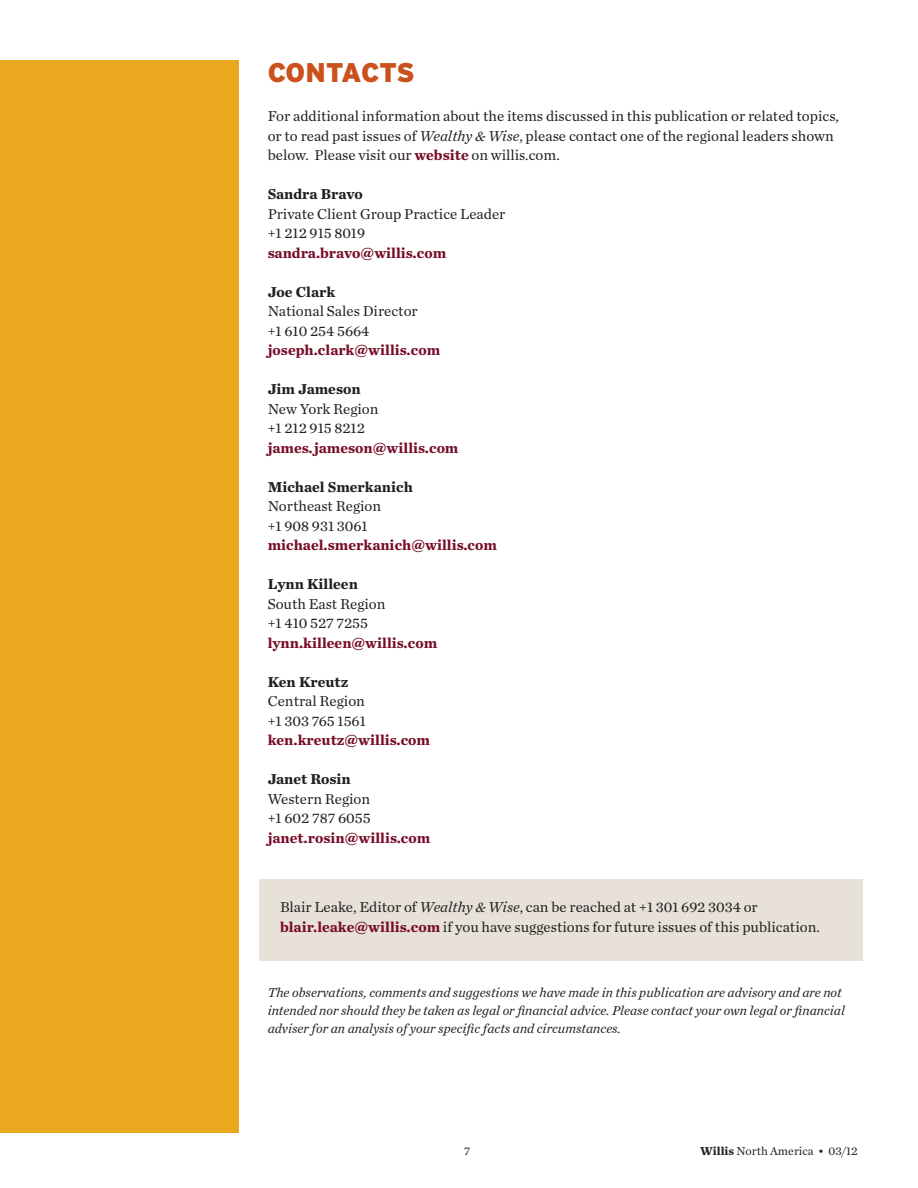
<style>
.page{position:relative;width:918px;height:1188px;background:#fff}
.page>*{position:absolute;margin:0;border:0;box-sizing:border-box;transform-origin:0 0}
.t1{font:900 27px "Interstate";letter-spacing:-.025em;color:#cb511c}
.t2{font:15px/19.5px "Chronicle Text G1";color:#231f20}
.t3{font:700 15px "Chronicle Text G1";color:#770e28}
.t4{font:700 15px "Chronicle Text G1";color:#231f20}
.t5{font:italic 13.5px/18px "Chronicle Text G1";color:#231f20}
.t6{font:12px "Chronicle Text G1";color:#231f20}
.s1{font-style:italic}
.s2{font-weight:700;color:#770e28}
.s3{font-weight:700}
</style>
<div class="page">
<div style="left:0;top:61px;width:239px;height:1072px;background:#eaa81f"></div>
<div style="left:259px;top:879px;width:603px;height:82px;background:#e7e1d8"></div>
<h1 class="t1" style="left:268px;top:57px;width:149px">CONTACTS</h1>
<p class="t2" style="left:268px;top:108px;width:573px">For additional information about the items discussed in this publication or related topics, or to read past issues of <span class="s1">Wealthy &amp; Wise</span>, please contact one of the regional leaders shown below. Please visit our <span class="s2">website</span> on willis.com.</p>
<p class="t4" style="left:268px;top:189px;width:97px">Sandra Bravo</p>
<p class="t2" style="left:268px;top:206px;width:239px">Private Client Group Practice Leader +1 212 915 8019</p>
<p class="t3" style="left:268px;top:248px;width:180px">sandra.bravo@willis.com</p>
<p class="t4" style="left:268px;top:287px;width:69px">Joe Clark</p>
<p class="t2" style="left:268px;top:303px;width:152px">National Sales Director +1 610 254 5664</p>
<p class="t3" style="left:268px;top:345px;width:174px">joseph.clark@willis.com</p>
<p class="t4" style="left:268px;top:384px;width:94px">Jim Jameson</p>
<p class="t2" style="left:268px;top:401px;width:112px">New York Region +1 212 915 8212</p>
<p class="t3" style="left:268px;top:443px;width:192px">james.jameson@willis.com</p>
<p class="t4" style="left:268px;top:482px;width:147px">Michael Smerkanich</p>
<p class="t2" style="left:268px;top:498px;width:115px">Northeast Region +1 908 931 3061</p>
<p class="t3" style="left:268px;top:540px;width:231px">michael.smerkanich@willis.com</p>
<p class="t4" style="left:268px;top:579px;width:92px">Lynn Killeen</p>
<p class="t2" style="left:268px;top:596px;width:119px">South East Region +1 410 527 7255</p>
<p class="t3" style="left:268px;top:638px;width:171px">lynn.killeen@willis.com</p>
<p class="t4" style="left:268px;top:677px;width:82px">Ken Kreutz</p>
<p class="t2" style="left:268px;top:693px;width:100px">Central Region +1 303 765 1561</p>
<p class="t3" style="left:268px;top:735px;width:164px">ken.kreutz@willis.com</p>
<p class="t4" style="left:268px;top:774px;width:85px">Janet Rosin</p>
<p class="t2" style="left:268px;top:791px;width:104px">Western Region +1 602 787 6055</p>
<p class="t3" style="left:268px;top:833px;width:164px">janet.rosin@willis.com</p>
<p class="t2" style="left:280px;top:899px;width:541px">Blair Leake, Editor of <span class="s1">Wealthy &amp; Wise</span>, can be reached at +1 301 692 3034 or <span class="s2">blair.leake@willis.com</span> if you have suggestions for future issues of this publication.</p>
<p class="t5" style="left:268px;top:985px;width:579px">The observations, comments and suggestions we have made in this publication are advisory and are not intended nor should they be taken as legal or financial advice. Please contact your own legal or financial adviser for an analysis of your specific facts and circumstances.</p>
<p class="t6" style="left:464px;top:1147px;width:8px">7</p>
<p class="t6" style="left:700px;top:1147px;width:159px"><span class="s3">Willis</span> North America • 03/12</p>
</div>
